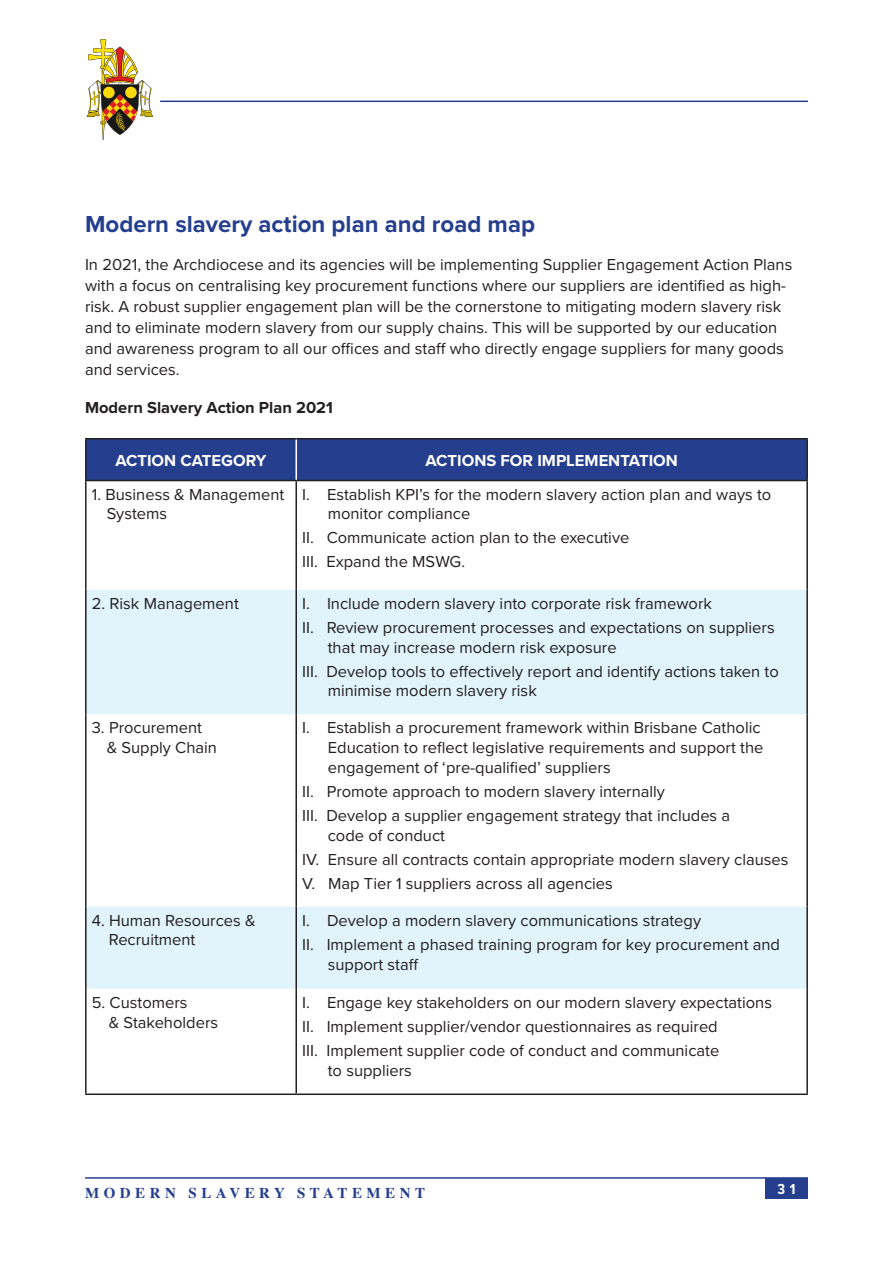
<style>
.page{position:relative;width:893px;height:1263px;background:#fff}
.page>*{position:absolute;margin:0;border:0;box-sizing:border-box;transform-origin:0 0}
.Headline{font:700 24px "Proxima Nova";color:#253f8e}
.t1{font:16.5px/19.8px "Proxima Nova";color:#231f20}
.t2{font:700 16.5px "Proxima Nova";color:#fff}
.t3{font:700 16.5px "Proxima Nova";color:#231f20}
.t4{font:700 15px "Times";letter-spacing:.3em;color:#253f8e}
.t5{font:700 15px "Proxima Nova Cond";color:#fff}
</style>
<div class="page">
<svg style="left:87px;top:39px;width:66px;height:101px"></svg>
<hr style="left:85px;top:1177px;width:723px;height:2px;background:#253f8e">
<hr style="left:160px;top:101px;width:648px;height:1px;background:#253f8e">
<div style="left:765px;top:1178px;width:43px;height:20px;background:#253f8e"></div>
<div style="left:87px;top:439px;width:719px;height:41px;background:#253f8e"></div>
<svg style="left:87px;top:590px;width:719px;height:399px;fill:#e1f4fc"></svg>
<hr style="left:85px;top:438px;width:211px;height:1px;background:#231f20">
<hr style="left:85px;top:439px;width:2px;height:41px;background:#231f20">
<hr style="left:296px;top:438px;width:512px;height:1px;background:#231f20">
<hr style="left:806px;top:439px;width:2px;height:41px;background:#231f20">
<hr style="left:85px;top:480px;width:211px;height:1px;background:#231f20">
<hr style="left:85px;top:481px;width:2px;height:109px;background:#231f20">
<hr style="left:296px;top:480px;width:512px;height:1px;background:#231f20">
<hr style="left:295px;top:481px;width:2px;height:109px;background:#231f20">
<hr style="left:806px;top:481px;width:2px;height:109px;background:#231f20">
<hr style="left:85px;top:590px;width:2px;height:124px;background:#231f20">
<hr style="left:295px;top:590px;width:2px;height:124px;background:#231f20">
<hr style="left:806px;top:590px;width:2px;height:124px;background:#231f20">
<hr style="left:85px;top:714px;width:2px;height:193px;background:#231f20">
<hr style="left:295px;top:714px;width:2px;height:193px;background:#231f20">
<hr style="left:806px;top:714px;width:2px;height:193px;background:#231f20">
<hr style="left:85px;top:907px;width:2px;height:82px;background:#231f20">
<hr style="left:295px;top:907px;width:2px;height:82px;background:#231f20">
<hr style="left:806px;top:907px;width:2px;height:82px;background:#231f20">
<hr style="left:85px;top:989px;width:2px;height:104px;background:#231f20">
<hr style="left:295px;top:989px;width:2px;height:104px;background:#231f20">
<hr style="left:806px;top:989px;width:2px;height:104px;background:#231f20">
<hr style="left:85px;top:1093px;width:211px;height:2px;background:#231f20">
<hr style="left:296px;top:1093px;width:512px;height:2px;background:#231f20">
<hr style="left:295px;top:439px;width:2px;height:41px;background:#fff">
<p class="Headline" style="left:85px;top:210px;width:452px">Modern slavery action plan and road map</p>
<p class="t1" style="left:85px;top:255px;width:709px;line-height:21px">In 2021, the Archdiocese and its agencies will be implementing Supplier Engagement Action Plans with a focus on centralising key procurement functions where our suppliers are identified as high&shy;risk. A robust supplier engagement plan will be the cornerstone to mitigating modern slavery risk and to eliminate modern slavery from our supply chains. This will be supported by our education and awareness program to all our offices and staff who directly engage suppliers for many goods and services.</p>
<p class="t3" style="left:85px;top:398px;width:249px">Modern Slavery Action Plan 2021</p>
<p class="t2" style="left:115px;top:451px;width:153px">ACTION CATEGORY</p>
<p class="t2" style="left:426px;top:451px;width:254px">ACTIONS FOR IMPLEMENTATION</p>
<p class="t1" style="left:107px;top:484px;width:179px;text-indent:-15px">1. Business &amp; Management<br>Systems</p>
<p class="t1" style="left:328px;top:484px;width:445px;text-indent:-26px">I. Establish KPI’s for the modern slavery action plan and ways to monitor compliance</p>
<p class="t1" style="left:302px;top:528px;width:329px">II. Communicate action plan to the executive</p>
<p class="t1" style="left:302px;top:552px;width:164px">III. Expand the MSWG.</p>
<p class="t1" style="left:92px;top:594px;width:149px">2. Risk Management</p>
<p class="t1" style="left:302px;top:594px;width:411px">I. Include modern slavery into corporate risk framework</p>
<p class="t1" style="left:328px;top:618px;width:448px;text-indent:-26px">II. Review procurement processes and expectations on suppliers that may increase modern risk exposure</p>
<p class="t1" style="left:328px;top:661px;width:453px;text-indent:-26px">III. Develop tools to effectively report and identify actions taken to minimise modern slavery risk</p>
<p class="t1" style="left:107px;top:718px;width:112px;text-indent:-15px">3. Procurement<br>&amp; Supply Chain</p>
<p class="t1" style="left:328px;top:718px;width:437px;text-indent:-26px">I. Establish a procurement framework within Brisbane Catholic<br>Education to reflect legislative requirements and support the engagement of ‘pre-qualified’ suppliers</p>
<p class="t1" style="left:302px;top:782px;width:364px">II. Promote approach to modern slavery internally</p>
<p class="t1" style="left:328px;top:806px;width:404px;text-indent:-26px">III. Develop a supplier engagement strategy that includes a code of conduct</p>
<p class="t1" style="left:302px;top:850px;width:488px">IV. Ensure all contracts contain appropriate modern slavery clauses</p>
<p class="t1" style="left:302px;top:874px;width:312px">V. Map Tier 1 suppliers across all agencies</p>
<p class="t1" style="left:109px;top:910px;width:148px;text-indent:-17px">4. Human Resources &amp;<br>Recruitment</p>
<p class="t1" style="left:302px;top:910px;width:400px">I. Develop a modern slavery communications strategy</p>
<p class="t1" style="left:328px;top:935px;width:454px;text-indent:-26px">II. Implement a phased training program for key procurement and support staff</p>
<p class="t1" style="left:109px;top:993px;width:111px;text-indent:-17px">5. Customers<br>&amp; Stakeholders</p>
<p class="t1" style="left:302px;top:993px;width:471px">I. Engage key stakeholders on our modern slavery expectations</p>
<p class="t1" style="left:302px;top:1017px;width:417px">II. Implement supplier/vendor questionnaires as required</p>
<p class="t1" style="left:328px;top:1041px;width:393px;text-indent:-26px">III. Implement supplier code of conduct and communicate to suppliers</p>
<p class="t4" style="left:85px;top:1178px;width:341px">MODERN SLAVERY STATEMENT</p>
<p class="t5" style="left:777px;top:1177px;width:19px">3 1</p>
</div>
